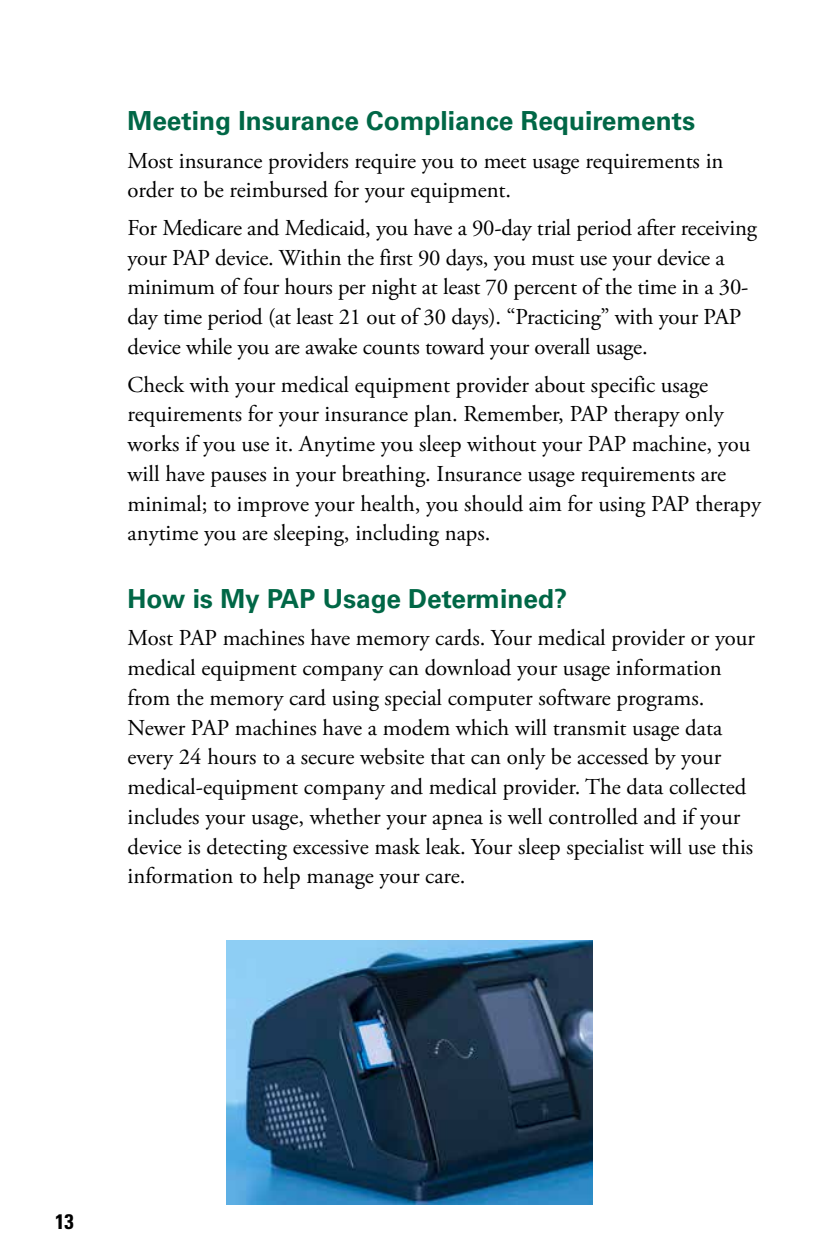
<style>
.page{position:relative;width:819px;height:1260px;background:#fff}
.page>*{position:absolute;margin:0;border:0;box-sizing:border-box;transform-origin:0 0}
.t1{font:700 26.25px "Univers";color:#006746}
.t2{font:22.75px/29.8px "Adobe Garamond Pro";color:#000}
.t3{font:700 condensed 21px "Univers";color:#000}
</style>
<div class="page">
<img style="left:226px;top:941px;width:367px;height:264px">
<p class="t1" style="left:128px;top:105px;width:569px">Meeting Insurance Compliance Requirements</p>
<p class="t2" style="left:128px;top:146px;width:597px">Most insurance providers require you to meet usage requirements in order to be reimbursed for your equipment.</p>
<p class="t2" style="left:128px;top:214px;width:631px">For Medicare and Medicaid, you have a 90-day trial period after receiving your PAP device. Within the first 90 days, you must use your device a minimum of four hours per night at least 70 percent of the time in a 30- day time period (at least 21 out of 30 days). “Practicing” with your PAP device while you are awake counts toward your overall usage.</p>
<p class="t2" style="left:128px;top:370px;width:635px">Check with your medical equipment provider about specific usage requirements for your insurance plan. Remember, PAP therapy only works if you use it. Anytime you sleep without your PAP machine, you will have pauses in your breathing. Insurance usage requirements are minimal; to improve your health, you should aim for using PAP therapy anytime you are sleeping, including naps.</p>
<p class="t1" style="left:128px;top:583px;width:441px">How is My PAP Usage Determined?</p>
<p class="t2" style="left:128px;top:624px;width:629px">Most PAP machines have memory cards. Your medical provider or your medical equipment company can download your usage information from the memory card using special computer software programs.<br>Newer PAP machines have a modem which will transmit usage data every 24 hours to a secure website that can only be accessed by your medical-equipment company and medical provider. The data collected includes your usage, whether your apnea is well controlled and if your device is detecting excessive mask leak. Your sleep specialist will use this information to help manage your care.</p>
<p class="t3" style="left:55px;top:1209px;width:20px">13</p>
</div>
